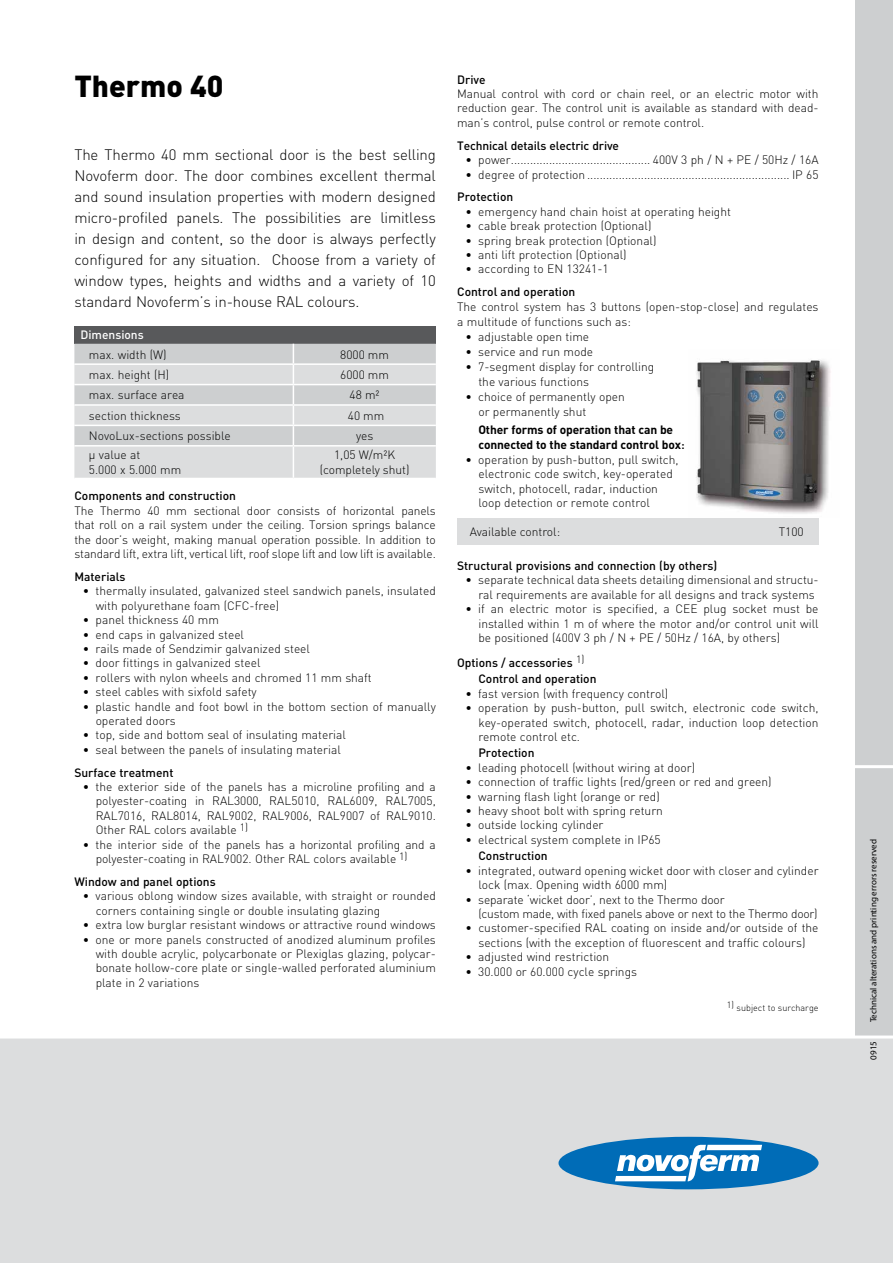
<style>
.page{position:relative;width:893px;height:1263px;background:#fff}
.page>*{position:absolute;margin:0;border:0;box-sizing:border-box;transform-origin:0 0}
.t1{font:900 30px "DIN";color:#000}
.t2{font:300 15px/21px "DIN";letter-spacing:-.01em;color:#000;text-align:justify}
.t3{font:300 12px/14.4px "DIN";color:#000}
.t4{font:500 12px/16.5px "DIN";color:#000}
.t5{font:300 12px/14.4px "DIN";letter-spacing:-.02em;color:#000}
.t6{font:700 12px/14.4px "DIN";letter-spacing:-.01em;color:#000}
.t7{font:500 12px "DIN";color:#fff}
.t8{font:9px "Myriad Pro";color:#000}
.t9{font:300 9px "DIN";color:#000}
.s1{font-weight:500}
</style>
<div class="page">
<div style="left:855px;top:0;width:38px;height:1111px;background:#cdcfd0"></div>
<hr style="left:830px;top:765px;width:63px;height:3px;background:#fff">
<div style="left:0;top:1035px;width:893px;height:228px;background:#dcddde"></div>
<div style="left:558px;top:1137px;width:261px;height:52px;background:#006cb7;border-radius:50%"></div>
<svg style="left:615px;top:1144px;width:147px;height:37px"></svg>
<div style="left:74px;top:326px;width:362px;height:18px;background:#58595b"></div>
<svg style="left:74px;top:344px;width:362px;height:134px;background:#d7d8d9"></svg>
<hr style="left:74px;top:384px;width:219px;height:1px;background:#fff">
<hr style="left:293px;top:384px;width:143px;height:1px;background:#fff">
<hr style="left:74px;top:445px;width:219px;height:2px;background:#fff">
<hr style="left:293px;top:445px;width:143px;height:2px;background:#fff">
<hr style="left:293px;top:447px;width:1px;height:31px;background:#fff">
<img style="left:696px;top:360px;width:135px;height:154px">
<div style="left:457px;top:518px;width:362px;height:26px;background:#dcddde"></div>
<h1 class="t1" style="left:74px;top:66px;width:151px">Thermo 40</h1>
<p class="t2" style="left:74px;top:144px;width:363px">The Thermo 40 mm sectional door is the best selling Novoferm door. The door combines excellent thermal and sound insulation properties with modern designed micro-profiled panels. The possibilities are limitless in design and content, so the door is always perfectly configured for any situation. Choose from a variety of window types, heights and widths and a variety of 10 standard Novoferm’s in-house RAL colours.</p>
<p class="t7" style="left:80px;top:327px;width:65px">Dimensions</p>
<p class="t3" style="left:89px;top:347px;width:79px">max. width (W)</p>
<p class="t3" style="left:340px;top:347px;width:50px">8000 mm</p>
<p class="t3" style="left:89px;top:367px;width:82px">max. height (H)</p>
<p class="t3" style="left:340px;top:367px;width:50px">6000 mm</p>
<p class="t3" style="left:89px;top:388px;width:97px">max. surface area</p>
<p class="t3" style="left:350px;top:388px;width:31px">48 m²</p>
<p class="t3" style="left:89px;top:408px;width:93px">section thickness</p>
<p class="t3" style="left:348px;top:408px;width:38px">40 mm</p>
<p class="t3" style="left:89px;top:428px;width:143px">NovoLux-sections possible</p>
<p class="t3" style="left:356px;top:428px;width:19px">yes</p>
<p class="t3" style="left:89px;top:447px;width:94px;line-height:15px">μ value at<br>5.000 x 5.000 mm</p>
<p class="t3" style="left:320px;top:447px;width:91px;line-height:15px;text-align:center">1,05 W/m²K (completely shut)</p>
<p class="t4" style="left:74px;top:487px;width:163px">Components and construction</p>
<p class="t3" style="left:74px;top:503px;width:363px;text-align:justify">The Thermo 40 mm sectional door consists of horizontal panels that roll on a rail system under the ceiling. Torsion springs balance the door’s weight, making manual operation possible. In addition to standard lift, extra lift, vertical lift, roof slope lift and low lift is available.</p>
<p class="t4" style="left:74px;top:568px;width:53px">Materials</p>
<p class="t3" style="left:96px;top:584px;width:342px;text-indent:-13px">• thermally insulated, galvanized steel sandwich panels, insulated with polyurethane foam (CFC-free)</p>
<p class="t3" style="left:83px;top:612px;width:137px">• panel thickness 40 mm</p>
<p class="t3" style="left:83px;top:627px;width:163px">• end caps in galvanized steel</p>
<p class="t3" style="left:83px;top:641px;width:229px">• rails made of Sendzimir galvanized steel</p>
<p class="t3" style="left:83px;top:656px;width:179px">• door fittings in galvanized steel</p>
<p class="t3" style="left:83px;top:670px;width:290px">• rollers with nylon wheels and chromed 11 mm shaft</p>
<p class="t3" style="left:83px;top:684px;width:175px">• steel cables with sixfold safety</p>
<p class="t3" style="left:96px;top:699px;width:342px;text-indent:-13px">• plastic handle and foot bowl in the bottom section of manually operated doors</p>
<p class="t3" style="left:83px;top:728px;width:265px">• top, side and bottom seal of insulating material</p>
<p class="t3" style="left:83px;top:742px;width:259px">• seal between the panels of insulating material</p>
<p class="t4" style="left:74px;top:764px;width:101px">Surface treatment</p>
<p class="t3" style="left:96px;top:779px;width:342px;text-align:justify;text-indent:-13px">• the exterior side of the panels has a microline profiling and a polyester-coating in RAL3000, RAL5010, RAL6009, RAL7005, RAL7016, RAL8014, RAL9002, RAL9006, RAL9007 of RAL9010.<br>Other RAL colors available <sup>1)</sup></p>
<p class="t3" style="left:96px;top:837px;width:342px;text-indent:-13px">• the interior side of the panels has a horizontal profiling and a polyester-coating in RAL9002. Other RAL colors available <sup>1)</sup></p>
<p class="t4" style="left:74px;top:873px;width:143px">Window and panel options</p>
<p class="t3" style="left:96px;top:889px;width:342px;text-indent:-13px">• various oblong window sizes available, with straight or rounded corners containing single or double insulating glazing</p>
<p class="t3" style="left:83px;top:917px;width:354px">• extra low burglar resistant windows or attractive round windows</p>
<p class="t3" style="left:96px;top:932px;width:342px;text-align:justify;text-indent:-13px">• one or more panels constructed of anodized aluminum profiles with double acrylic, polycarbonate or Plexiglas glazing, polycar&shy;bonate hollow-core plate or single-walled perforated aluminium plate in 2 variations</p>
<p class="t4" style="left:457px;top:71px;width:30px">Drive</p>
<p class="t3" style="left:457px;top:86px;width:363px;text-align:justify">Manual control with cord or chain reel, or an electric motor with reduction gear. The control unit is available as standard with dead&shy;man’s control, pulse control or remote control.</p>
<p class="t4" style="left:457px;top:137px;width:163px">Technical details electric drive</p>
<p class="t3" style="left:466px;top:152px;width:47px">• power</p>
<p class="t3" style="left:653px;top:152px;width:167px">400V 3 ph / N + PE / 50Hz / 16A</p>
<p class="t3" style="left:466px;top:167px;width:121px">• degree of protection</p>
<p class="t3" style="left:792px;top:167px;width:28px">IP 65</p>
<p class="t4" style="left:457px;top:188px;width:58px">Protection</p>
<p class="t3" style="left:466px;top:204px;width:267px">• emergency hand chain hoist at operating height</p>
<p class="t3" style="left:466px;top:219px;width:187px">• cable break protection (Optional)</p>
<p class="t3" style="left:466px;top:233px;width:192px">• spring break protection (Optional)</p>
<p class="t3" style="left:466px;top:247px;width:162px">• anti lift protection (Optional)</p>
<p class="t3" style="left:466px;top:262px;width:145px">• according to EN 13241-1</p>
<p class="t4" style="left:457px;top:283px;width:120px">Control and operation</p>
<p class="t3" style="left:457px;top:299px;width:363px;line-height:15px">The control system has 3 buttons (open-stop-close) and regulates a multitude of functions such as:</p>
<p class="t3" style="left:466px;top:329px;width:125px">• adjustable open time</p>
<p class="t3" style="left:466px;top:344px;width:129px">• service and run mode</p>
<p class="t3" style="left:478px;top:359px;width:178px;line-height:15px;text-indent:-13px">• 7-segment display for controlling the various functions</p>
<p class="t3" style="left:478px;top:389px;width:148px;line-height:15px;text-indent:-13px">• choice of permanently open or permanently shut</p>
<p class="t6" style="left:478px;top:422px;width:208px">Other forms of operation that can be connected to the standard control box<span class="s1">:</span></p>
<p class="t3" style="left:478px;top:452px;width:202px;text-indent:-13px">• operation by push-button, pull switch, electronic code switch, key-operated switch, photocell, radar, induction loop detection or remote control</p>
<p class="t3" style="left:470px;top:524px;width:92px">Available control:</p>
<p class="t3" style="left:779px;top:524px;width:26px">T100</p>
<p class="t4" style="left:457px;top:557px;width:262px">Structural provisions and connection (by others)</p>
<p class="t3" style="left:478px;top:573px;width:342px;text-indent:-13px">• separate technical data sheets detailing dimensional and structu&shy;ral requirements are available for all designs and track systems</p>
<p class="t3" style="left:478px;top:602px;width:342px;text-align:justify;text-indent:-13px">• if an electric motor is specified, a CEE plug socket must be installed within 1 m of where the motor and/or control unit will be positioned (400V 3 ph / N + PE / 50Hz / 16A, by others)</p>
<p class="t4" style="left:478px;top:654px;width:120px;text-indent:-21px">Options / accessories <sup>1)<br></sup>Control and operation</p>
<p class="t3" style="left:466px;top:686px;width:204px">• fast version (with frequency control)</p>
<p class="t3" style="left:478px;top:700px;width:342px;text-align:justify;text-indent:-13px">• operation by push-button, pull switch, electronic code switch, key-operated switch, photocell, radar, induction loop detection remote control etc.</p>
<p class="t4" style="left:478px;top:744px;width:58px">Protection</p>
<p class="t3" style="left:466px;top:760px;width:231px">• leading photocell (without wiring at door)</p>
<p class="t3" style="left:466px;top:774px;width:308px">• connection of traffic lights (red/green or red and green)</p>
<p class="t3" style="left:466px;top:789px;width:196px">• warning flash light (orange or red)</p>
<p class="t3" style="left:466px;top:803px;width:199px">• heavy shoot bolt with spring return</p>
<p class="t3" style="left:466px;top:818px;width:139px">• outside locking cylinder</p>
<p class="t3" style="left:466px;top:832px;width:197px">• electrical system complete in IP65</p>
<p class="t4" style="left:478px;top:847px;width:71px">Construction</p>
<p class="t3" style="left:478px;top:863px;width:342px;text-indent:-13px">• integrated, outward opening wicket door with closer and cylinder lock (max. Opening width 6000 mm)</p>
<p class="t5" style="left:478px;top:892px;width:341px;text-indent:-13px">• separate ‘wicket door’, next to the Thermo door<br>(custom made, with fixed panels above or next to the Thermo door)</p>
<p class="t3" style="left:466px;top:921px;width:354px;text-align:center">• customer-specified RAL coating on inside and/or outside of the sections (with the exception of fluorescent and traffic colours)</p>
<p class="t3" style="left:466px;top:949px;width:145px">• adjusted wind restriction</p>
<p class="t3" style="left:466px;top:964px;width:173px">• 30.000 or 60.000 cycle springs</p>
<p class="t9" style="left:727px;top:1002px;width:93px">1) subject to surcharge</p>
<p class="t8" style="left:868px;top:1022px;width:185px;rotate:-90deg">Technical alterations and printing errors reserved</p>
<p class="t8" style="left:868px;top:1060px;width:20px;rotate:-90deg">0915</p>
</div>
